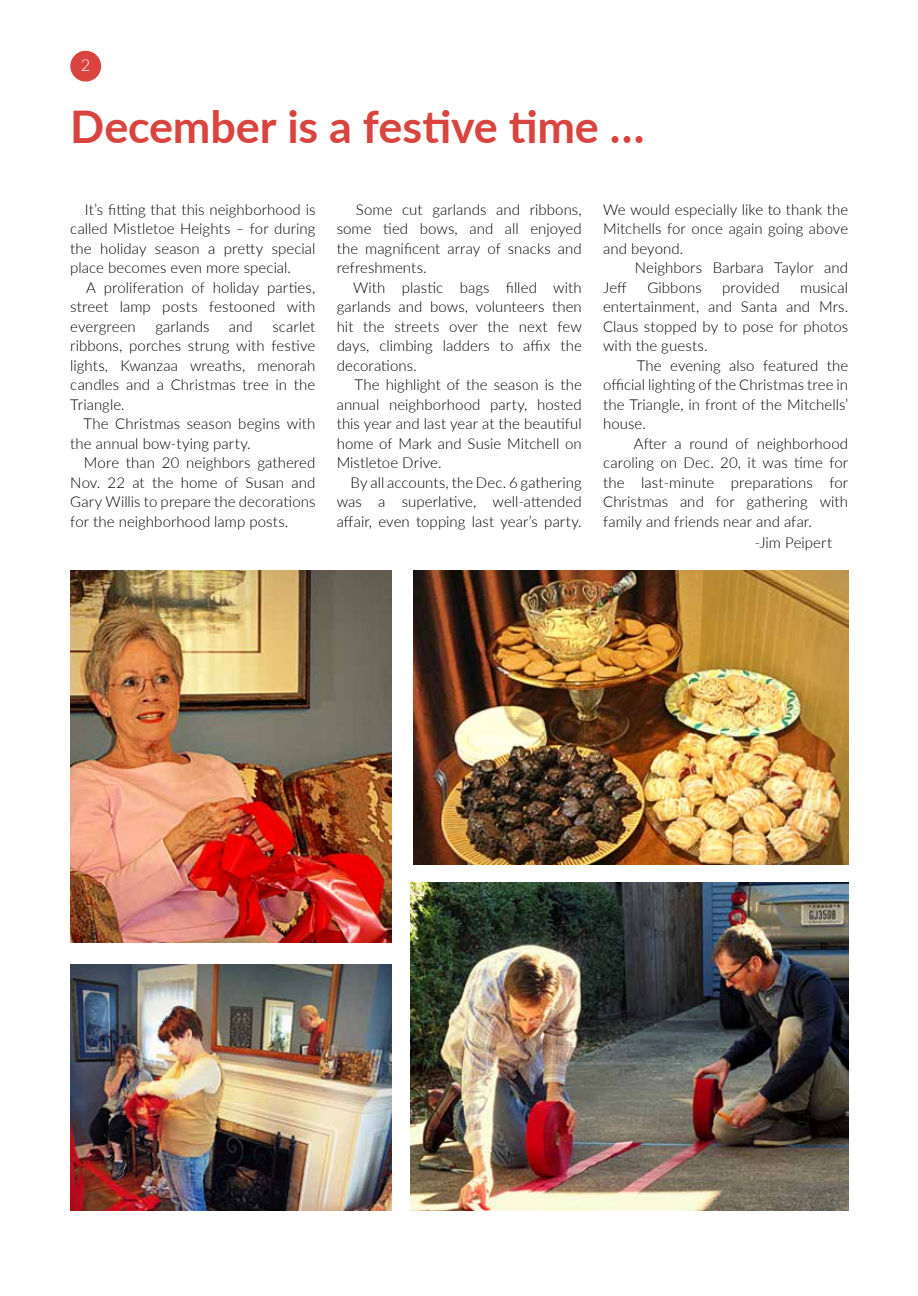
<style>
.page{position:relative;width:918px;height:1296px;background:#fff}
.page>*{position:absolute;margin:0;border:0;box-sizing:border-box;transform-origin:0 0}
.t1{font:700 45px "Lato";letter-spacing:-.005em;color:#d9443f}
.t2{font:300 16.5px "Lato";color:#fff}
.t3{font:300 15px/19.5px "Lato";letter-spacing:.005em;color:#000;text-align:justify}
</style>
<div class="page">
<div style="left:70px;top:51px;width:31px;height:31px;background:#d9443f;border-radius:50%"></div>
<hr style="left:917px;top:993px;width:1px;height:201px;background:#57989a">
<img style="left:70px;top:570px;width:322px;height:372px">
<img style="left:70px;top:964px;width:322px;height:247px">
<img style="left:410px;top:883px;width:438px;height:328px">
<img style="left:413px;top:570px;width:435px;height:294px">
<p class="t2" style="left:81px;top:54px;width:11px">2</p>
<h1 class="t1" style="left:70px;top:93px;width:576px">December is a festive time …</h1>
<p class="t3" style="left:70px;top:199px;width:247px;text-indent:14px">It’s fitting that this neighborhood is called Mistletoe Heights – for during the holiday season a pretty special place becomes even more special.</p>
<p class="t3" style="left:70px;top:277px;width:247px;text-indent:16px">A proliferation of holiday parties, street lamp posts festooned with evergreen</p>
<p class="t3" style="left:70px;top:316px;width:247px;text-indent:202px">scarlet ribbons, porches strung with festive lights, Kwanzaa wreaths, menorah candles and a Christmas tree in the Triangle.</p>
<p class="t3" style="left:70px;top:413px;width:247px;text-indent:13px">The Christmas season begins with the annual bow-tying party.</p>
<p class="t3" style="left:70px;top:452px;width:247px;text-indent:14px">More than 20 neighbors gathered Nov. 22 at the home of Susan and Gary Willis to prepare the decorations for the neighborhood lamp posts.</p>
<p class="t3" style="left:155px;top:316px;width:56px">garlands</p>
<p class="t3" style="left:229px;top:316px;width:25px">and</p>
<p class="t3" style="left:337px;top:199px;width:247px;text-indent:19px">Some cut garlands and ribbons, some tied bows, and all enjoyed the magnificent array of snacks and refreshments.</p>
<p class="t3" style="left:337px;top:277px;width:247px;text-indent:16px">With plastic bags filled with garlands and bows, volunteers then hit the streets over the next few days, climbing ladders to affix the decorations.</p>
<p class="t3" style="left:337px;top:374px;width:247px;text-indent:18px">The highlight of the season is the annual neighborhood party, hosted this year and last year at the beautiful home of Mark and Susie Mitchell on Mistletoe Drive.</p>
<p class="t3" style="left:337px;top:472px;width:247px;text-indent:14px">By all accounts, the Dec. 6 gathering was a superlative, well-attended affair, even topping last year’s party.</p>
<p class="t3" style="left:603px;top:199px;width:247px">We would especially like to thank the Mitchells for once again going above and beyond.</p>
<p class="t3" style="left:635px;top:257px;width:215px">Neighbors Barbara Taylor and</p>
<p class="t3" style="left:603px;top:277px;width:25px">Jeff</p>
<p class="t3" style="left:647px;top:277px;width:56px">Gibbons</p>
<p class="t3" style="left:722px;top:277px;width:59px">provided</p>
<p class="t3" style="left:603px;top:277px;width:247px;text-indent:197px">musical entertainment, and Santa and Mrs.<br>Claus stopped by to pose for photos with the guests.</p>
<p class="t3" style="left:603px;top:355px;width:247px;text-indent:34px">The evening also featured the official lighting of the Christmas tree in the Triangle, in front of the Mitchells’ house.</p>
<p class="t3" style="left:603px;top:433px;width:247px;text-indent:31px">After a round of neighborhood caroling on Dec. 20, it was time for the last-minute preparations for Christmas and for gathering with family and friends near and afar.</p>
<p class="t3" style="left:755px;top:532px;width:79px">-Jim Peipert</p>
</div>
